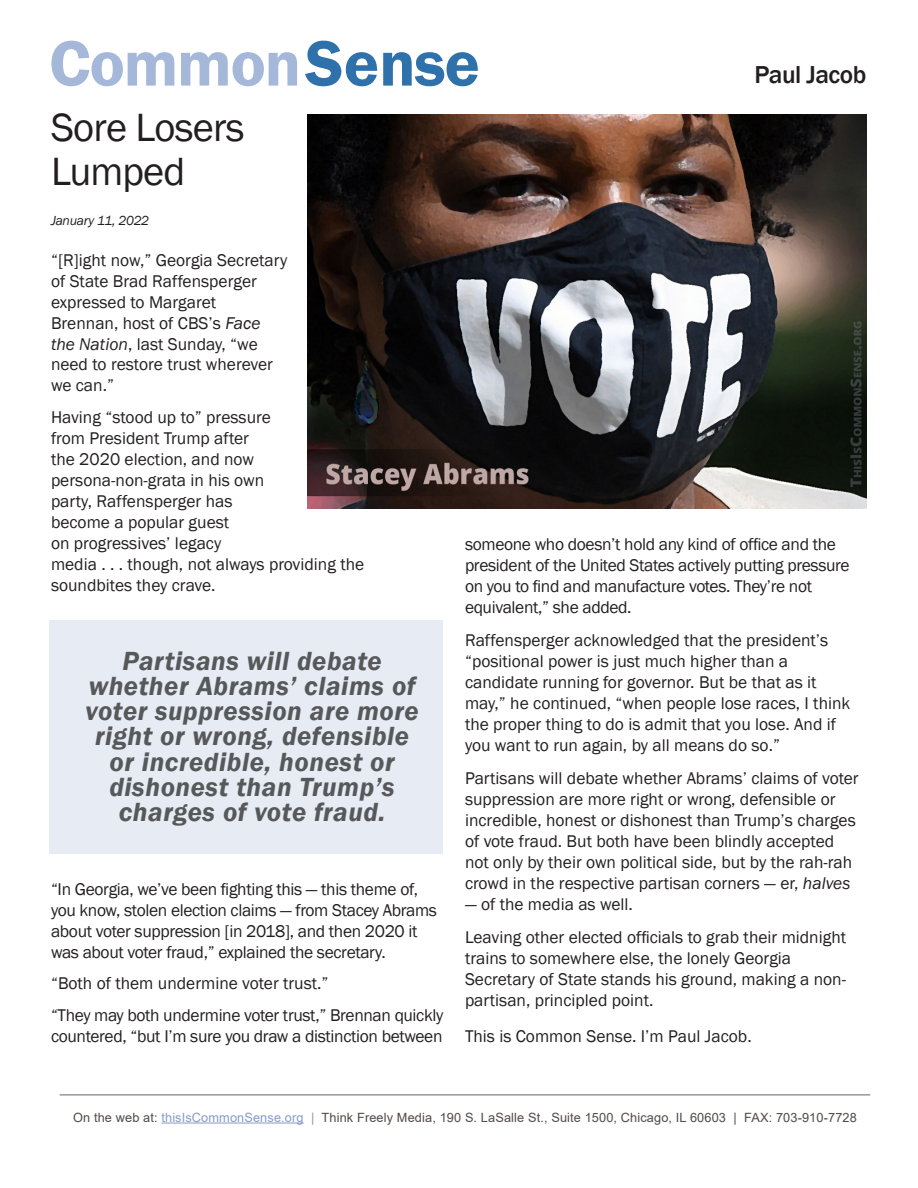
<style>
.page{position:relative;width:918px;height:1188px;background:#fff}
.page>*{position:absolute;margin:0;border:0;box-sizing:border-box;transform-origin:0 0}
.t1{font:600 66.45px "Franklin Gothic";letter-spacing:-.02em;color:#a6b8d9}
.t2{font:40.5px/43.5px "Franklin Gothic";letter-spacing:-.02em;color:#231f20}
.t3{font:italic 600 27px/25.2px "Franklin Gothic";letter-spacing:.02em;color:#57585a;text-align:center}
.t4{font:500 25.2px "Franklin Gothic";letter-spacing:-.02em;color:#231f20}
.t5{font:17.4px/21px "Franklin Gothic";color:#231f20}
.t6{font:17.4px/21px "Franklin Gothic";letter-spacing:-.02em;color:#231f20}
.t7{font:italic 13.5px "Franklin Gothic";letter-spacing:-.02em;color:#231f20}
.t8{font:12.75px "Arial";letter-spacing:.01em;color:#524a47}
.s1{color:#2f71ab}
.s2{font-style:italic}
.s3{color:#879bc7}
.s4{color:#939598}
</style>
<div class="page">
<hr style="left:161px;top:1123px;width:143px;height:1px;background:#879bc7">
<img style="left:308px;top:115px;width:559px;height:394px">
<hr style="left:60px;top:1095px;width:810px;height:1px;background:#636366">
<div style="left:50px;top:621px;width:393px;height:233px;background:#e7ebf4"></div>
<p class="t1" style="left:49px;top:22px;width:432px">Common<span class="s1">Sense</span></p>
<p class="t4" style="left:754px;top:59px;width:113px">Paul Jacob</p>
<p class="t2" style="left:51px;top:107px;width:195px">Sore Losers<br>Lumped</p>
<p class="t7" style="left:51px;top:212px;width:100px">January 11, 2022</p>
<p class="t5" style="left:51px;top:250px;width:238px">“[R]ight now,” Georgia Secretary of State Brad Raffensperger expressed to Margaret<br>Brennan, host of CBS’s <span class="s2">Face the Nation</span>, last Sunday, “we need to restore trust wherever we can.”</p>
<p class="t5" style="left:51px;top:407px;width:315px">Having “stood up to” pressure<br>from President Trump after<br>the 2020 election, and now persona-non-grata in his own<br>party, Raffensperger has<br>become a popular guest<br>on progressives’ legacy<br>media . . . though, not always providing the soundbites they crave.</p>
<p class="t3" style="left:85px;top:648px;width:335px">Partisans will debate whether Abrams’ claims of voter suppression are more right or wrong, defensible or incredible, honest or dishonest than Trump’s charges of vote fraud.</p>
<p class="t6" style="left:51px;top:879px;width:388px">“In Georgia, we’ve been fighting this — this theme of, you know, stolen election claims — from Stacey Abrams about voter suppression [in 2018], and then 2020 it was about voter fraud,” explained the secretary.</p>
<p class="t5" style="left:51px;top:973px;width:279px">“Both of them undermine voter trust.”</p>
<p class="t6" style="left:51px;top:1005px;width:394px">“They may both undermine voter trust,” Brennan quickly countered, “but I’m sure you draw a distinction between</p>
<p class="t6" style="left:465px;top:535px;width:386px">someone who doesn’t hold any kind of office and the president of the United States actively putting pressure on you to find and manufacture votes. They’re not equivalent,” she added.</p>
<p class="t5" style="left:465px;top:630px;width:387px">Raffensperger acknowledged that the president’s “positional power is just much higher than a candidate running for governor. But be that as it may,” he continued, “when people lose races, I think the proper thing to do is admit that you lose. And if you want to run again, by all means do so.”</p>
<p class="t5" style="left:465px;top:768px;width:395px">Partisans will debate whether Abrams’ claims of voter suppression are more right or wrong, defensible or incredible, honest or dishonest than Trump’s charges of vote fraud. But both have been blindly accepted not only by their own political side, but by the rah-rah crowd in the respective partisan corners — er, <span class="s2">halves</span></p>
<p class="t5" style="left:465px;top:894px;width:169px">— of the media as well.</p>
<p class="t5" style="left:465px;top:927px;width:383px">Leaving other elected officials to grab their midnight trains to somewhere else, the lonely Georgia Secretary of State stands his ground, making a non&shy;partisan, principled point.</p>
<p class="t5" style="left:465px;top:1026px;width:288px">This is Common Sense. I’m Paul Jacob.</p>
<p class="t8" style="left:73px;top:1108px;width:785px">On the web at: <span class="s3">thisIsCommonSense.org</span> <span class="s4">|</span> Think Freely Media, 190 S. LaSalle St., Suite 1500, Chicago, IL 60603 | FAX: 703-910-7728</p>
</div>
